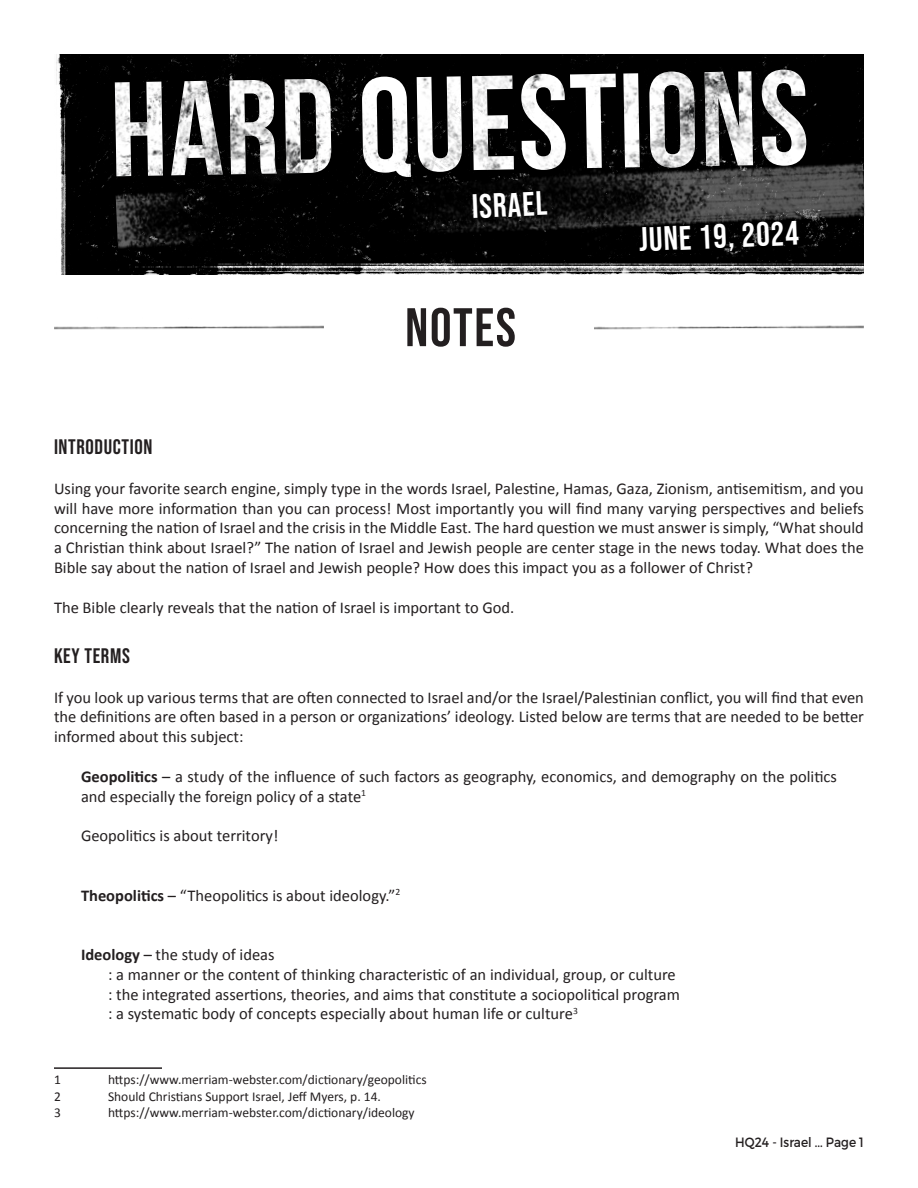
<style>
.page{position:relative;width:918px;height:1188px;background:#fff}
.page>*{position:absolute;margin:0;border:0;box-sizing:border-box;transform-origin:0 0}
.t1{font:54.15px "Bebas Neue";letter-spacing:.03em;color:#231f20}
.t2{font:33.9px "Bebas Neue";color:#fff}
.t3{font:21px "Bebas Neue";letter-spacing:.03em;color:#231f20}
.t4{font:16.5px/19.8px "Calibri";color:#231f20;text-align:justify}
.t5{font:13.5px "Calibri";color:#231f20}
.t6{font:13.5px "Montserrat";color:#231f20;scale:.9 1}
.s1{font-weight:700}
</style>
<div class="page">
<div style="left:78px;top:54px;width:786px;height:206px;background:#000"></div>
<img style="left:115px;top:70px;width:692px;height:74px">
<img style="left:594px;top:325px;width:270px;height:5px">
<img style="left:54px;top:325px;width:270px;height:5px">
<img style="left:56px;top:54px;width:22px;height:206px">
<img style="left:61px;top:260px;width:54px;height:15px">
<hr style="left:54px;top:1067px;width:108px;height:2px;background:#231f20">
<img style="left:115px;top:144px;width:750px;height:131px">
<p class="t2" style="left:471px;top:188px;width:77px;rotate:-3deg">ISRAEL</p>
<p class="t1" style="left:405px;top:297px;width:112px">NOTES</p>
<p class="t2" style="left:638px;top:221px;width:162px;rotate:-3deg">JUNE 19, 2024</p>
<p class="t3" style="left:54px;top:435px;width:100px">INTRODUCTION</p>
<p class="t4" style="left:54px;top:478px;width:811px">Using your favorite search engine, simply type in the words Israel, Palestine, Hamas, Gaza, Zionism, antisemitism, and you will have more information than you can process! Most importantly you will find many varying perspectives and beliefs concerning the nation of Israel and the crisis in the Middle East. The hard question we must answer is simply, “What should a Christian think about Israel?” The nation of Israel and Jewish people are center stage in the news today. What does the Bible say about the nation of Israel and Jewish people? How does this impact you as a follower of Christ?</p>
<p class="t4" style="left:54px;top:596px;width:462px">The Bible clearly reveals that the nation of Israel is important to God.</p>
<p class="t3" style="left:54px;top:644px;width:77px">KEY TERMS</p>
<p class="t4" style="left:54px;top:686px;width:812px">If you look up various terms that are often connected to Israel and/or the Israel/Palestinian conflict, you will find that even the definitions are often based in a person or organizations’ ideology. Listed below are terms that are needed to be better informed about this subject:</p>
<p class="t4" style="left:81px;top:766px;width:757px"><span class="s1">Geopolitics</span> – a study of the influence of such factors as geography, economics, and demography on the politics and especially the foreign policy of a state<sup>1</sup></p>
<p class="t4" style="left:81px;top:825px;width:199px">Geopolitics is about territory!</p>
<p class="t4" style="left:81px;top:884px;width:321px"><span class="s1">Theopolitics</span> – “Theopolitics is about ideology.”<sup>2</sup></p>
<p class="t4" style="left:81px;top:944px;width:195px"><span class="s1">Ideology</span> – the study of ideas</p>
<p class="t4" style="left:108px;top:964px;width:569px">: a manner or the content of thinking characteristic of an individual, group, or culture</p>
<p class="t4" style="left:108px;top:983px;width:573px">: the integrated assertions, theories, and aims that constitute a sociopolitical program</p>
<p class="t4" style="left:108px;top:1003px;width:471px">: a systematic body of concepts especially about human life or culture<sup>3</sup></p>
<p class="t5" style="left:54px;top:1071px;width:8px">1</p>
<p class="t5" style="left:108px;top:1071px;width:320px">https://www.merriam-webster.com/dictionary/geopolitics</p>
<p class="t5" style="left:54px;top:1088px;width:8px">2</p>
<p class="t5" style="left:108px;top:1088px;width:274px">Should Christians Support Israel, Jeff Myers, p. 14.</p>
<p class="t5" style="left:54px;top:1104px;width:8px">3</p>
<p class="t5" style="left:108px;top:1104px;width:308px">https://www.merriam-webster.com/dictionary/ideology</p>
<p class="t6" style="left:735px;top:1134px;width:145px">HQ24 - Israel ... Page 1</p>
</div>
